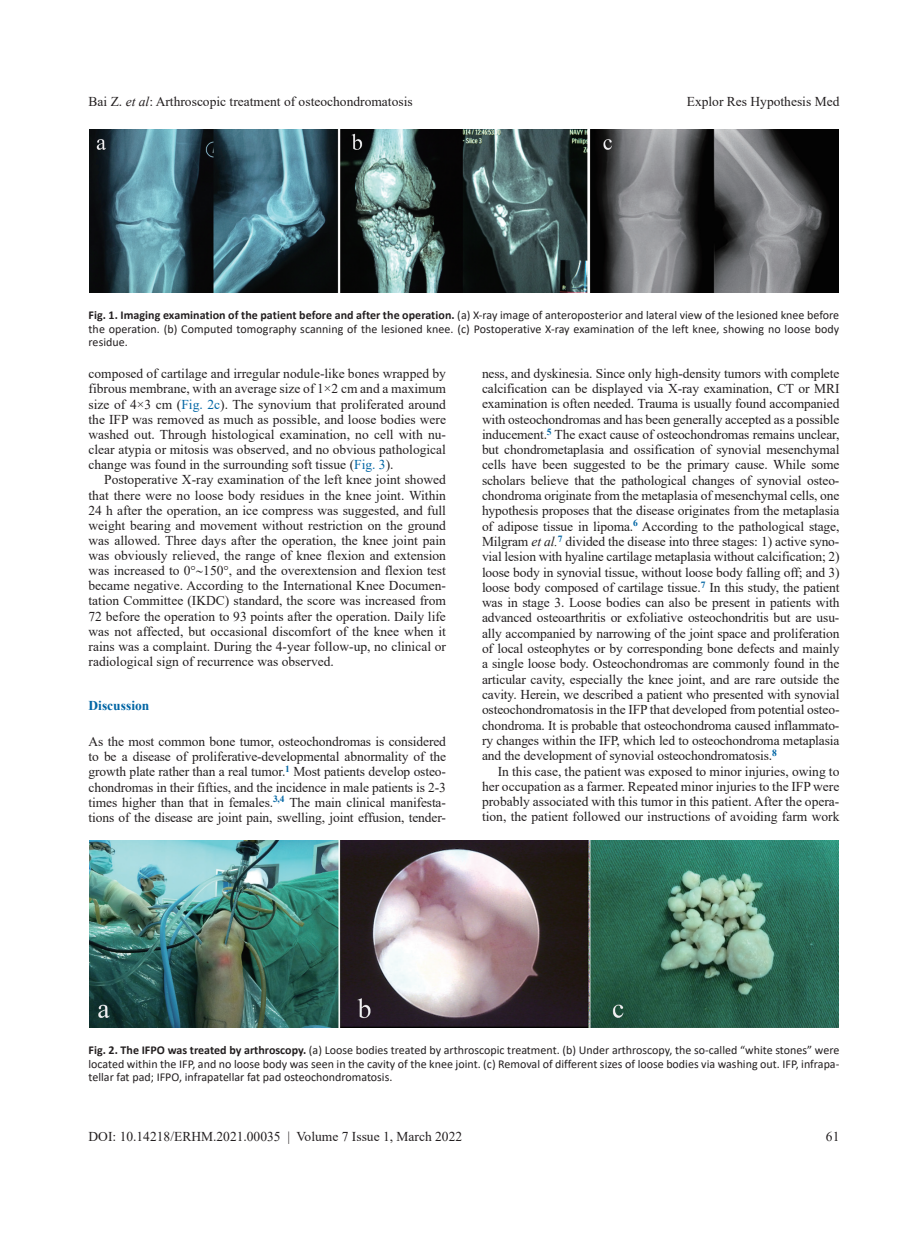
<style>
.page{position:relative;width:919px;height:1238px;background:#fff}
.page>*{position:absolute;margin:0;border:0;box-sizing:border-box;transform-origin:0 0}
.t1{font:13.5px/15.3px "Times New Roman";color:#231f20;text-align:justify}
.t2{font:700 13.5px "Times New Roman";color:#0065a4}
.t3{font:12px/13.5px "Calibri";color:#231f20;text-align:justify}
.s1{font-style:italic}
.s2{font-weight:700}
.s3{color:#0065a4}
</style>
<div class="page">
<img style="left:90px;top:840px;width:748px;height:187px">
<img style="left:90px;top:129px;width:748px;height:163px">
<p class="t1" style="left:88px;top:93px;width:325px">Bai Z. <span class="s1">et al</span>: Arthroscopic treatment of osteochondromatosis</p>
<p class="t1" style="left:686px;top:93px;width:154px">Explor Res Hypothesis Med</p>
<p class="t3" style="left:88px;top:308px;width:752px"><span class="s2">Fig. 1. Imaging examination of the patient before and after the operation.</span> (a) X-ray image of anteroposterior and lateral view of the lesioned knee before the operation. (b) Computed tomography scanning of the lesioned knee. (c) Postoperative X-ray examination of the left knee, showing no loose body residue.</p>
<p class="t1" style="left:89px;top:365px;width:359px">composed of cartilage and irregular nodule-like bones wrapped by fibrous membrane, with an average size of 1×2 cm and a maximum size of 4×3 cm (<span class="s3">Fig. 2c</span>). The synovium that proliferated around the IFP was removed as much as possible, and loose bodies were washed out. Through histological examination, no cell with nu&shy;clear atypia or mitosis was observed, and no obvious pathological change was found in the surrounding soft tissue (<span class="s3">Fig. 3</span>).</p>
<p class="t1" style="left:89px;top:472px;width:359px;text-indent:16px">Postoperative X-ray examination of the left knee joint showed that there were no loose body residues in the knee joint. Within 24 h after the operation, an ice compress was suggested, and full weight bearing and movement without restriction on the ground was allowed. Three days after the operation, the knee joint pain was obviously relieved, the range of knee flexion and extension was increased to 0°∼150°, and the overextension and flexion test became negative. According to the International Knee Documen&shy;tation Committee (IKDC) standard, the score was increased from 72 before the operation to 93 points after the operation. Daily life was not affected, but occasional discomfort of the knee when it rains was a complaint. During the 4-year follow-up, no clinical or radiological sign of recurrence was observed.</p>
<p class="t2" style="left:89px;top:695px;width:62px">Discussion</p>
<p class="t1" style="left:88px;top:733px;width:359px">As the most common bone tumor, osteochondromas is considered to be a disease of proliferative-developmental abnormality of the growth plate rather than a real tumor.<sup>1</sup> Most patients develop osteo&shy;chondromas in their fifties, and the incidence in male patients is 2-3 times higher than that in females.<sup>3,4</sup> The main clinical manifesta&shy;tions of the disease are joint pain, swelling, joint effusion, tender-</p>
<p class="t1" style="left:482px;top:365px;width:359px">ness, and dyskinesia. Since only high-density tumors with complete calcification can be displayed via X-ray examination, CT or MRI examination is often needed. Trauma is usually found accompanied with osteochondromas and has been generally accepted as a possible inducement.<sup>5</sup> The exact cause of osteochondromas remains unclear, but chondrometaplasia and ossification of synovial mesenchymal cells have been suggested to be the primary cause. While some scholars believe that the pathological changes of synovial osteo&shy;chondroma originate from the metaplasia of mesenchymal cells, one hypothesis proposes that the disease originates from the metaplasia of adipose tissue in lipoma.<sup>6</sup> According to the pathological stage, Milgram <span class="s1">et al.</span><sup>7</sup> divided the disease into three stages: 1) active syno&shy;vial lesion with hyaline cartilage metaplasia without calcification; 2) loose body in synovial tissue, without loose body falling off; and 3) loose body composed of cartilage tissue.<sup>7</sup> In this study, the patient was in stage 3. Loose bodies can also be present in patients with advanced osteoarthritis or exfoliative osteochondritis but are usu&shy;ally accompanied by narrowing of the joint space and proliferation of local osteophytes or by corresponding bone defects and mainly a single loose body. Osteochondromas are commonly found in the articular cavity, especially the knee joint, and are rare outside the cavity. Herein, we described a patient who presented with synovial osteochondromatosis in the IFP that developed from potential osteo&shy;chondroma. It is probable that osteochondroma caused inflammato&shy;ry changes within the IFP, which led to osteochondroma metaplasia and the development of synovial osteochondromatosis.<sup>8</sup></p>
<p class="t1" style="left:482px;top:762px;width:359px;text-indent:16px">In this case, the patient was exposed to minor injuries, owing to her occupation as a farmer. Repeated minor injuries to the IFP were probably associated with this tumor in this patient. After the opera&shy;tion, the patient followed our instructions of avoiding farm work</p>
<p class="t3" style="left:88px;top:1043px;width:752px"><span class="s2">Fig. 2. The IFPO was treated by arthroscopy.</span> (a) Loose bodies treated by arthroscopic treatment. (b) Under arthroscopy, the so-called “white stones” were located within the IFP, and no loose body was seen in the cavity of the knee joint. (c) Removal of different sizes of loose bodies via washing out. IFP, infrapa&shy;tellar fat pad; IFPO, infrapatellar fat pad osteochondromatosis.</p>
<p class="t1" style="left:88px;top:1128px;width:375px">DOI: 10.14218/ERHM.2021.00035 | Volume 7 Issue 1, March 2022</p>
<p class="t1" style="left:825px;top:1128px;width:15px">61</p>
</div>
